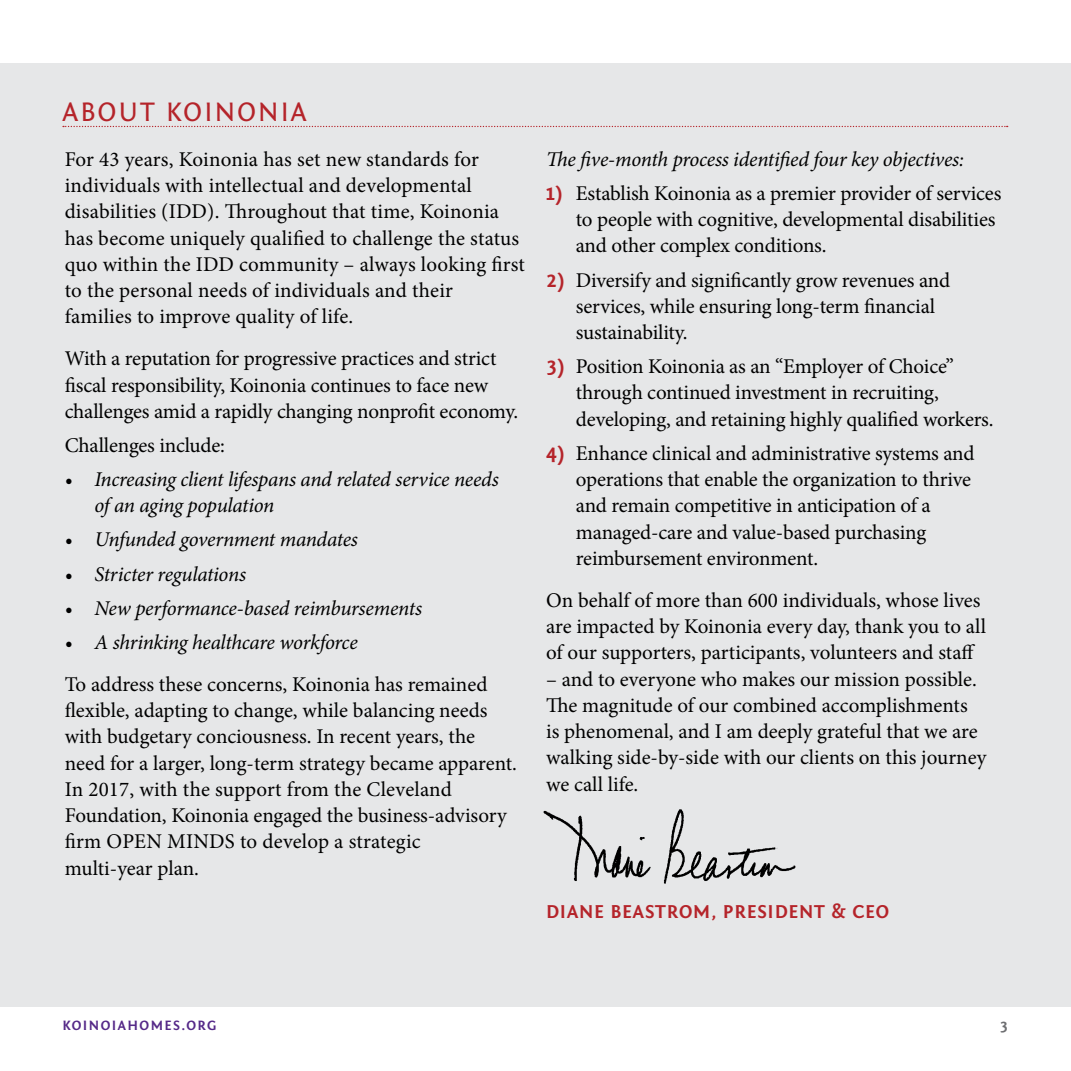
<style>
.page{position:relative;width:1071px;height:1071px;background:#fff}
.page>*{position:absolute;margin:0;border:0;box-sizing:border-box;transform-origin:0 0}
.t1{font:28px "Fontin Sans";letter-spacing:.06em;color:#b5242a}
.t2{font:21px/26.2px "Minion Pro";letter-spacing:-.005em;color:#000}
.t3{font:italic 21px/26.2px "Minion Pro";letter-spacing:-.015em;color:#000}
.t4{font:700 19.25px "Fontin Sans";letter-spacing:.04em;color:#b5242a}
.t5{font:700 15.75px "Fontin Sans";color:#6d6e71}
.t6{font:700 14px "Fontin Sans";letter-spacing:.1em;color:#552988}
.s1{font-family:"Fontin Sans";font-weight:700;color:#b5242a}
</style>
<div class="page">
<div style="left:0;top:63px;width:1071px;height:944px;background:#e6e7e8"></div>
<img style="left:543px;top:809px;width:253px;height:75px">
<svg style="left:63px;top:126px;width:945px;height:1px"></svg>
<h1 class="t1" style="left:62px;top:96px;width:246px">ABOUT KOINONIA</h1>
<p class="t2" style="left:65px;top:146px;width:462px">For 43 years, Koinonia has set new standards for individuals with intellectual and developmental disabilities (IDD). Throughout that time, Koinonia has become uniquely qualified to challenge the status quo within the IDD community – always looking first to the personal needs of individuals and their families to improve quality of life.</p>
<p class="t2" style="left:65px;top:346px;width:455px">With a reputation for progressive practices and strict fiscal responsibility, Koinonia continues to face new challenges amid a rapidly changing nonprofit economy.</p>
<p class="t2" style="left:65px;top:432px;width:162px">Challenges include:</p>
<p class="t3" style="left:94px;top:466px;width:406px;text-indent:-30px">• Increasing client lifespans and related service needs of an aging population</p>
<p class="t3" style="left:65px;top:527px;width:295px">• Unfunded government mandates</p>
<p class="t3" style="left:65px;top:561px;width:183px">• Stricter regulations</p>
<p class="t3" style="left:65px;top:595px;width:359px">• New performance-based reimbursements</p>
<p class="t3" style="left:65px;top:629px;width:295px">• A shrinking healthcare workforce</p>
<p class="t2" style="left:65px;top:671px;width:454px">To address these concerns, Koinonia has remained flexible, adapting to change, while balancing needs with budgetary conciousness. In recent years, the need for a larger, long-term strategy became apparent.<br>In 2017, with the support from the Cleveland Foundation, Koinonia engaged the business-advisory firm OPEN MINDS to develop a strategic<br>multi-year plan.</p>
<p class="t3" style="left:546px;top:146px;width:419px">The five-month process identified four key objectives:</p>
<p class="t2" style="left:576px;top:180px;width:427px;text-indent:-30px"><span class="s1">1)</span> Establish Koinonia as a premier provider of services to people with cognitive, developmental disabilities and other complex conditions.</p>
<p class="t2" style="left:576px;top:267px;width:376px;text-indent:-30px"><span class="s1">2)</span> Diversify and significantly grow revenues and services, while ensuring long-term financial sustainability.</p>
<p class="t2" style="left:576px;top:353px;width:419px;text-indent:-30px"><span class="s1">3)</span> Position Koinonia as an “Employer of Choice” through continued investment in recruiting, developing, and retaining highly qualified workers.</p>
<p class="t2" style="left:576px;top:440px;width:400px;text-indent:-30px"><span class="s1">4)</span> Enhance clinical and administrative systems and operations that enable the organization to thrive and remain competitive in anticipation of a managed-care and value-based purchasing reimbursement environment.</p>
<p class="t2" style="left:546px;top:587px;width:441px">On behalf of more than 600 individuals, whose lives are impacted by Koinonia every day, thank you to all of our supporters, participants, volunteers and staff</p>
<p class="t2" style="left:546px;top:666px;width:442px">– and to everyone who makes our mission possible.<br>The magnitude of our combined accomplishments<br>is phenomenal, and I am deeply grateful that we are walking side-by-side with our clients on this journey we call life.</p>
<p class="t4" style="left:546px;top:901px;width:344px">DIANE BEASTROM, PRESIDENT &amp; CEO</p>
<p class="t6" style="left:62px;top:1018px;width:156px">KOINOIAHOMES.ORG</p>
<p class="t5" style="left:1000px;top:1017px;width:10px">3</p>
</div>
